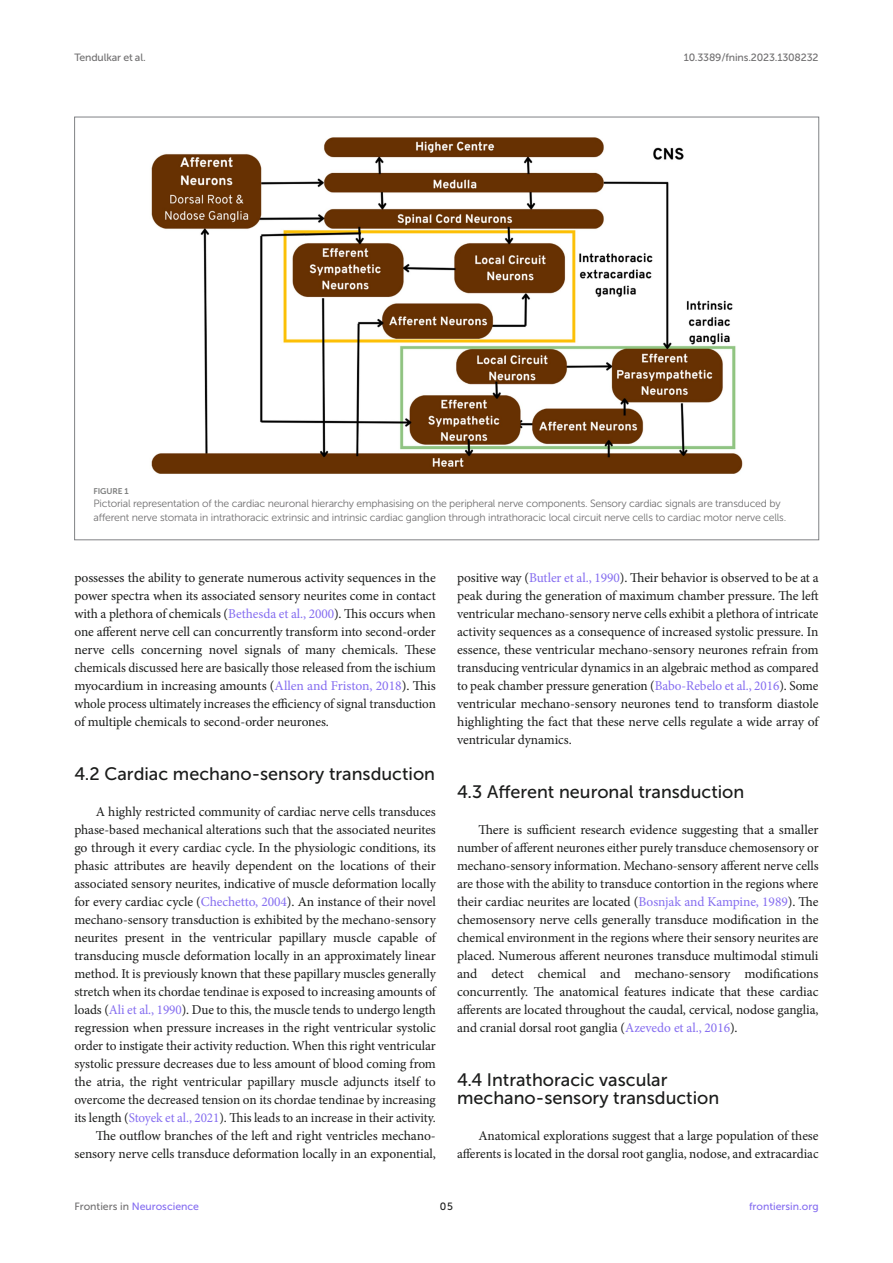
<style>
.page{position:relative;width:893px;height:1263px;background:#fff}
.page>*{position:absolute;margin:0;border:0;box-sizing:border-box;transform-origin:0 0}
.HEAD_2{font:18px/18px "Museo Sans 500";color:#1b1c1b}
.TEXT_FLUSH{font:13.5px/18px "Minion Pro";letter-spacing:-.005em;color:#1b1c1b;text-align:justify}
.TEXT{font:13.5px/18px "Minion Pro";letter-spacing:-.005em;color:#1b1c1b;text-align:right}
.FIG_LEG{font:10.5px/13.5px "Museo Sans 300";letter-spacing:-.02em;color:#706f70}
.t1{font:10.5px "Museo Sans 500";letter-spacing:-.015em;color:#706f70}
.t2{font:10.5px "Museo Sans 500";color:#856df0}
.t3{font:10.5px "Museo Sans 500";color:#1b1c1b}
.FIG_HD{font:8.25px "Museo Sans 700";letter-spacing:-.01em;color:#7e7f7f}
.s1{color:#856df0}
.s2{color:#706f70}
</style>
<div class="page">
<img style="left:151px;top:137px;width:592px;height:337px">
<p class="t1" style="left:74px;top:51px;width:73px">Tendulkar et al.</p>
<p class="t1" style="left:684px;top:51px;width:136px">10.3389/fnins.2023.1308232</p>
<p class="FIG_HD" style="left:94px;top:486px;width:37px">FIGURE 1</p>
<p class="FIG_LEG" style="left:94px;top:497px;width:694px">Pictorial representation of the cardiac neuronal hierarchy emphasising on the peripheral nerve components. Sensory cardiac signals are transduced by afferent nerve stomata in intrathoracic extrinsic and intrinsic cardiac ganglion through intrathoracic local circuit nerve cells to cardiac motor nerve cells.</p>
<p class="TEXT_FLUSH" style="left:74px;top:569px;width:363px">possesses the ability to generate numerous activity sequences in the power spectra when its associated sensory neurites come in contact with a plethora of chemicals (<span class="s1">Bethesda et al., 2000</span>). This occurs when one afferent nerve cell can concurrently transform into second-order nerve cells concerning novel signals of many chemicals. These chemicals discussed here are basically those released from the ischium myocardium in increasing amounts (<span class="s1">Allen and Friston, 2018</span>). This whole process ultimately increases the efficiency of signal transduction of multiple chemicals to second-order neurones.</p>
<p class="HEAD_2" style="left:74px;top:765px;width:362px">4.2 Cardiac mechano-sensory transduction</p>
<p class="TEXT_FLUSH" style="left:74px;top:803px;width:363px;text-indent:21px">A highly restricted community of cardiac nerve cells transduces phase-based mechanical alterations such that the associated neurites go through it every cardiac cycle. In the physiologic conditions, its phasic attributes are heavily dependent on the locations of their associated sensory neurites, indicative of muscle deformation locally for every cardiac cycle (<span class="s1">Chechetto, 2004</span>). An instance of their novel mechano-sensory transduction is exhibited by the mechano-sensory neurites present in the ventricular papillary muscle capable of transducing muscle deformation locally in an approximately linear method. It is previously known that these papillary muscles generally stretch when its chordae tendinae is exposed to increasing amounts of loads (<span class="s1">Ali et al., 1990</span>). Due to this, the muscle tends to undergo length regression when pressure increases in the right ventricular systolic order to instigate their activity reduction. When this right ventricular systolic pressure decreases due to less amount of blood coming from the atria, the right ventricular papillary muscle adjuncts itself to overcome the decreased tension on its chordae tendinae by increasing its length (<span class="s1">Stoyek et al., 2021</span>). This leads to an increase in their activity.</p>
<p class="TEXT" style="left:74px;top:1127px;width:363px">The outflow branches of the left and right ventricles mechano&shy;sensory nerve cells transduce deformation locally in an exponential,</p>
<p class="TEXT" style="left:457px;top:569px;width:363px;text-align:justify">positive way (<span class="s1">Butler et al., 1990</span>). Their behavior is observed to be at a peak during the generation of maximum chamber pressure. The left ventricular mechano-sensory nerve cells exhibit a plethora of intricate activity sequences as a consequence of increased systolic pressure. In essence, these ventricular mechano-sensory neurones refrain from transducing ventricular dynamics in an algebraic method as compared to peak chamber pressure generation (<span class="s1">Babo-Rebelo et al., 2016</span>). Some ventricular mechano-sensory neurones tend to transform diastole highlighting the fact that these nerve cells regulate a wide array of ventricular dynamics.</p>
<p class="HEAD_2" style="left:457px;top:783px;width:289px">4.3 Afferent neuronal transduction</p>
<p class="TEXT_FLUSH" style="left:457px;top:821px;width:363px;text-indent:21px">There is sufficient research evidence suggesting that a smaller number of afferent neurones either purely transduce chemosensory or mechano-sensory information. Mechano-sensory afferent nerve cells are those with the ability to transduce contortion in the regions where their cardiac neurites are located (<span class="s1">Bosnjak and Kampine, 1989</span>). The chemosensory nerve cells generally transduce modification in the chemical environment in the regions where their sensory neurites are placed. Numerous afferent neurones transduce multimodal stimuli and detect chemical and mechano-sensory modifications concurrently. The anatomical features indicate that these cardiac afferents are located throughout the caudal, cervical, nodose ganglia, and cranial dorsal root ganglia (<span class="s1">Azevedo et al., 2016</span>).</p>
<p class="HEAD_2" style="left:457px;top:1071px;width:264px">4.4 Intrathoracic vascular mechano-sensory transduction</p>
<p class="TEXT_FLUSH" style="left:457px;top:1127px;width:363px;text-align:right">Anatomical explorations suggest that a large population of these afferents is located in the dorsal root ganglia, nodose, and extracardiac</p>
<p class="t2" style="left:74px;top:1200px;width:126px"><span class="s2">Frontiers in</span> Neuroscience</p>
<p class="t3" style="left:440px;top:1200px;width:14px">05</p>
<p class="t2" style="left:749px;top:1200px;width:71px">frontiersin.org</p>
</div>
